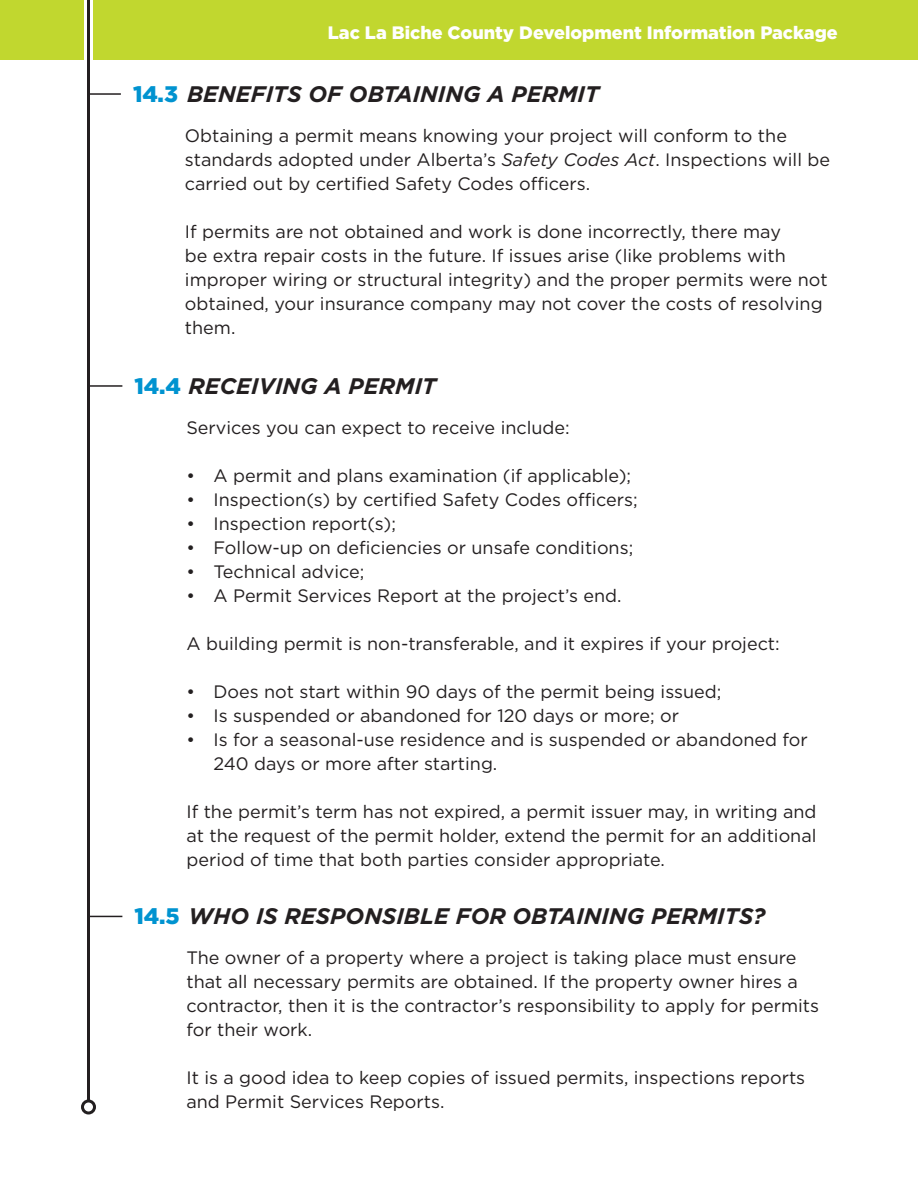
<style>
.page{position:relative;width:918px;height:1188px;background:#fff}
.page>*{position:absolute;margin:0;border:0;box-sizing:border-box;transform-origin:0 0}
.t1{font:italic 700 22.5px "Gotham";color:#231f20}
.t2{font:18px/24px "Gotham";color:#231f20}
.t3{font:900 18px "Gotham";color:#fff}
.s1{font-weight:900;font-style:normal;color:#0093d0}
.s2{font-style:italic}
</style>
<div class="page">
<hr style="left:87px;top:0;width:3px;height:1101px;background:#231f20">
<div style="left:81px;top:1100px;width:15px;height:14px;border:3px solid #231f20;border-radius:50%"></div>
<hr style="left:88px;top:93px;width:33px;height:2px;background:#231f20">
<hr style="left:90px;top:385px;width:32px;height:2px;background:#231f20">
<hr style="left:90px;top:916px;width:32px;height:1px;background:#231f20">
<div style="left:93px;top:0;width:825px;height:59px;background:#c1d72f"></div>
<div style="left:0;top:0;width:83px;height:59px;background:#c1d72f"></div>
<p class="t3" style="left:328px;top:22px;width:511px">Lac La Biche County Development Information Package</p>
<p class="t1" style="left:133px;top:79px;width:467px"><span class="s1">14.3</span> BENEFITS OF OBTAINING A PERMIT</p>
<p class="t2" style="left:185px;top:123px;width:647px">Obtaining a permit means knowing your project will conform to the standards adopted under Alberta’s <span class="s2">Safety Codes Act</span>. Inspections will be carried out by certified Safety Codes officers.</p>
<p class="t2" style="left:185px;top:219px;width:644px">If permits are not obtained and work is done incorrectly, there may<br>be extra repair costs in the future. If issues arise (like problems with improper wiring or structural integrity) and the proper permits were not obtained, your insurance company may not cover the costs of resolving them.</p>
<p class="t1" style="left:135px;top:371px;width:303px"><span class="s1">14.4</span> RECEIVING A PERMIT</p>
<p class="t2" style="left:186px;top:415px;width:385px">Services you can expect to receive include:</p>
<p class="t2" style="left:186px;top:463px;width:446px">• A permit and plans examination (if applicable);</p>
<p class="t2" style="left:186px;top:487px;width:453px">• Inspection(s) by certified Safety Codes officers;</p>
<p class="t2" style="left:186px;top:511px;width:211px">• Inspection report(s);</p>
<p class="t2" style="left:186px;top:535px;width:448px">• Follow-up on deficiencies or unsafe conditions;</p>
<p class="t2" style="left:186px;top:559px;width:179px">• Technical advice;</p>
<p class="t2" style="left:186px;top:583px;width:437px">• A Permit Services Report at the project’s end.</p>
<p class="t2" style="left:186px;top:631px;width:595px">A building permit is non-transferable, and it expires if your project:</p>
<p class="t2" style="left:186px;top:679px;width:536px">• Does not start within 90 days of the permit being issued;</p>
<p class="t2" style="left:186px;top:703px;width:494px">• Is suspended or abandoned for 120 days or more; or</p>
<p class="t2" style="left:213px;top:727px;width:596px;text-indent:-27px">• Is for a seasonal-use residence and is suspended or abandoned for<br>240 days or more after starting.</p>
<p class="t2" style="left:186px;top:799px;width:632px;text-align:justify">If the permit’s term has not expired, a permit issuer may, in writing and at the request of the permit holder, extend the permit for an additional period of time that both parties consider appropriate.</p>
<p class="t1" style="left:135px;top:901px;width:632px"><span class="s1">14.5</span> WHO IS RESPONSIBLE FOR OBTAINING PERMITS?</p>
<p class="t2" style="left:186px;top:945px;width:634px">The owner of a property where a project is taking place must ensure that all necessary permits are obtained. If the property owner hires a contractor, then it is the contractor’s responsibility to apply for permits for their work.</p>
<p class="t2" style="left:186px;top:1065px;width:620px">It is a good idea to keep copies of issued permits, inspections reports and Permit Services Reports.</p>
</div>
